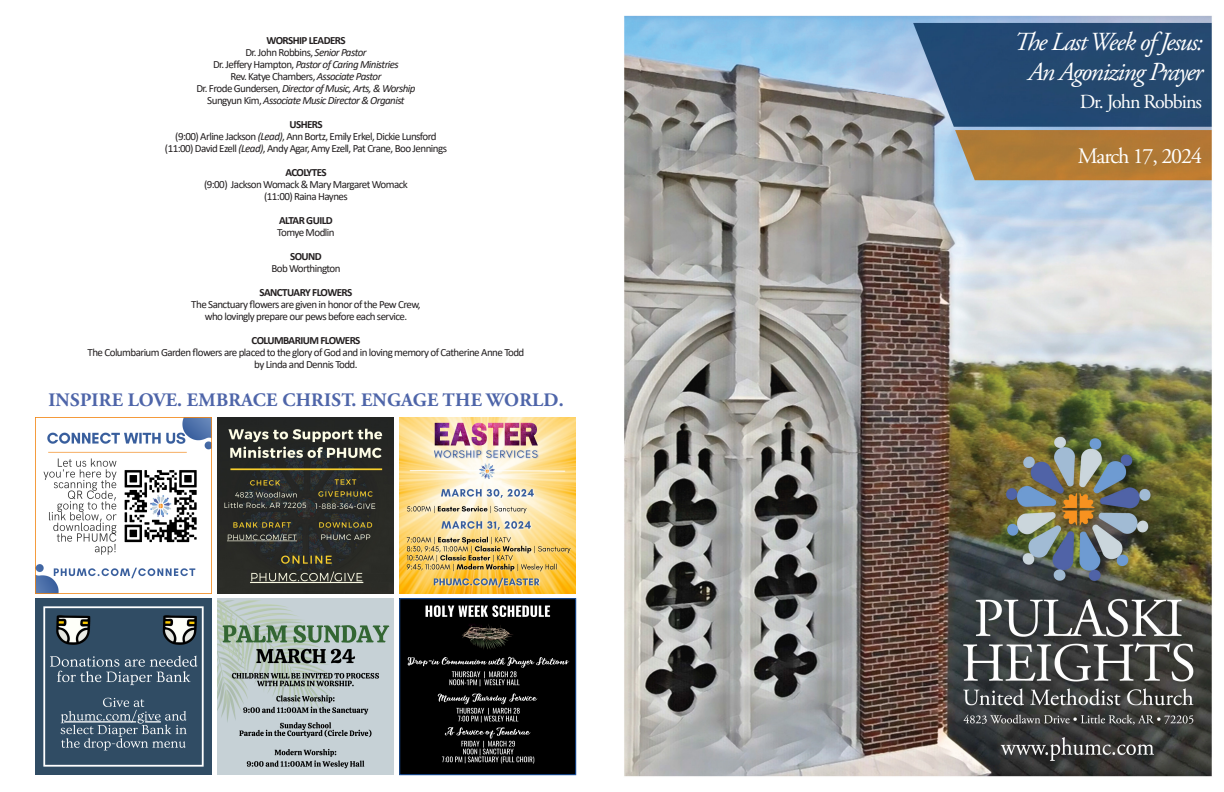
<style>
.page{position:relative;width:1224px;height:792px;background:#fff}
.page>*{position:absolute;margin:0;border:0;box-sizing:border-box;transform-origin:0 0}
.Cover_-_Sermon_Title{font:italic 26px "Adobe Garamond Pro";letter-spacing:-.05em;color:#fff}
.Cover_-_Date{font:22px "Adobe Garamond Pro";letter-spacing:-.05em;color:#fff}
.Cover_-_Speaker_Title{font:20px "Adobe Garamond Pro";letter-spacing:-.05em;color:#fff}
.Back_-_Mission_Statement{font:700 19px "Adobe Garamond Pro";letter-spacing:.015em;color:#4e65a9}
.Back_-_Participants_Listing{font:11px "Calibri";letter-spacing:-.05em;color:#231f20}
.Back_-_Participants_Listing-2{font:italic 11px "Calibri";letter-spacing:-.05em;color:#231f20}
.Back_-_Participants_Listing-3{font:700 11px "Calibri";letter-spacing:-.05em;color:#231f20}
.s1{font-style:italic}
.s2{font-style:normal}
</style>
<div class="page">
<img style="left:624px;top:15px;width:588px;height:762px">
<img style="left:36px;top:598px;width:176px;height:176px">
<img style="left:218px;top:599px;width:176px;height:176px">
<img style="left:401px;top:600px;width:173px;height:173px">
<div style="left:399px;top:598px;width:177px;height:177px;border:1px solid #1b54a4"></div>
<img style="left:36px;top:418px;width:176px;height:176px">
<img style="left:218px;top:418px;width:176px;height:176px">
<img style="left:400px;top:418px;width:176px;height:176px">
<p class="Back_-_Participants_Listing-3" style="left:266px;top:33px;width:81px">WORSHIP LEADERS</p>
<p class="Back_-_Participants_Listing" style="left:245px;top:45px;width:123px">Dr. John Robbins, <span class="s1">Senior Pastor</span></p>
<p class="Back_-_Participants_Listing-2" style="left:213px;top:57px;width:187px"><span class="s2">Dr. Jeffery Hampton,</span> Pastor of Caring Ministries</p>
<p class="Back_-_Participants_Listing" style="left:231px;top:69px;width:152px">Rev. Katye Chambers, <span class="s1">Associate Pastor</span></p>
<p class="Back_-_Participants_Listing-2" style="left:196px;top:81px;width:221px"><span class="s2">Dr. Frode Gundersen,</span> Director of Music, Arts, &amp; Worship</p>
<p class="Back_-_Participants_Listing-2" style="left:207px;top:93px;width:199px"><span class="s2">Sungyun Kim,</span> Associate Music Director &amp; Organist</p>
<p class="Back_-_Participants_Listing-3" style="left:289px;top:117px;width:35px">USHERS</p>
<p class="Back_-_Participants_Listing" style="left:175px;top:129px;width:263px">(9:00) Arline Jackson <span class="s1">(Lead)</span>, Ann Bortz, Emily Erkel, Dickie Lunsford</p>
<p class="Back_-_Participants_Listing" style="left:165px;top:141px;width:284px">(11:00) David Ezell <span class="s1">(Lead)</span>, Andy Agar, Amy Ezell, Pat Crane, Boo Jennings</p>
<p class="Back_-_Participants_Listing-3" style="left:285px;top:165px;width:43px">ACOLYTES</p>
<p class="Back_-_Participants_Listing" style="left:204px;top:177px;width:205px">(9:00) Jackson Womack &amp; Mary Margaret Womack</p>
<p class="Back_-_Participants_Listing" style="left:264px;top:189px;width:85px">(11:00) Raina Haynes</p>
<p class="Back_-_Participants_Listing-3" style="left:279px;top:213px;width:55px">ALTAR GUILD</p>
<p class="Back_-_Participants_Listing" style="left:277px;top:225px;width:59px">Tomye Modlin</p>
<p class="Back_-_Participants_Listing-3" style="left:290px;top:249px;width:33px">SOUND</p>
<p class="Back_-_Participants_Listing" style="left:271px;top:261px;width:71px">Bob Worthington</p>
<p class="Back_-_Participants_Listing-3" style="left:260px;top:285px;width:94px">SANCTUARY FLOWERS</p>
<p class="Back_-_Participants_Listing" style="left:191px;top:297px;width:231px">The Sanctuary flowers are given in honor of the Pew Crew,</p>
<p class="Back_-_Participants_Listing" style="left:205px;top:309px;width:204px">who lovingly prepare our pews before each service.</p>
<p class="Back_-_Participants_Listing-3" style="left:251px;top:333px;width:111px">COLUMBARIUM FLOWERS</p>
<p class="Back_-_Participants_Listing" style="left:88px;top:345px;width:438px">The Columbarium Garden flowers are placed to the glory of God and in loving memory of Catherine Anne Todd</p>
<p class="Back_-_Participants_Listing" style="left:254px;top:357px;width:105px">by Linda and Dennis Todd.</p>
<p class="Back_-_Mission_Statement" style="left:48px;top:389px;width:517px">INSPIRE LOVE. EMBRACE CHRIST. ENGAGE THE WORLD.</p>
<p class="Cover_-_Sermon_Title" style="left:1014px;top:26px;width:191px">The Last Week of Jesus:</p>
<p class="Cover_-_Sermon_Title" style="left:1028px;top:56px;width:176px">An Agonizing Prayer</p>
<p class="Cover_-_Speaker_Title" style="left:1080px;top:90px;width:124px">Dr. John Robbins</p>
<p class="Cover_-_Date" style="left:1078px;top:143px;width:126px">March 17, 2024</p>
</div>
